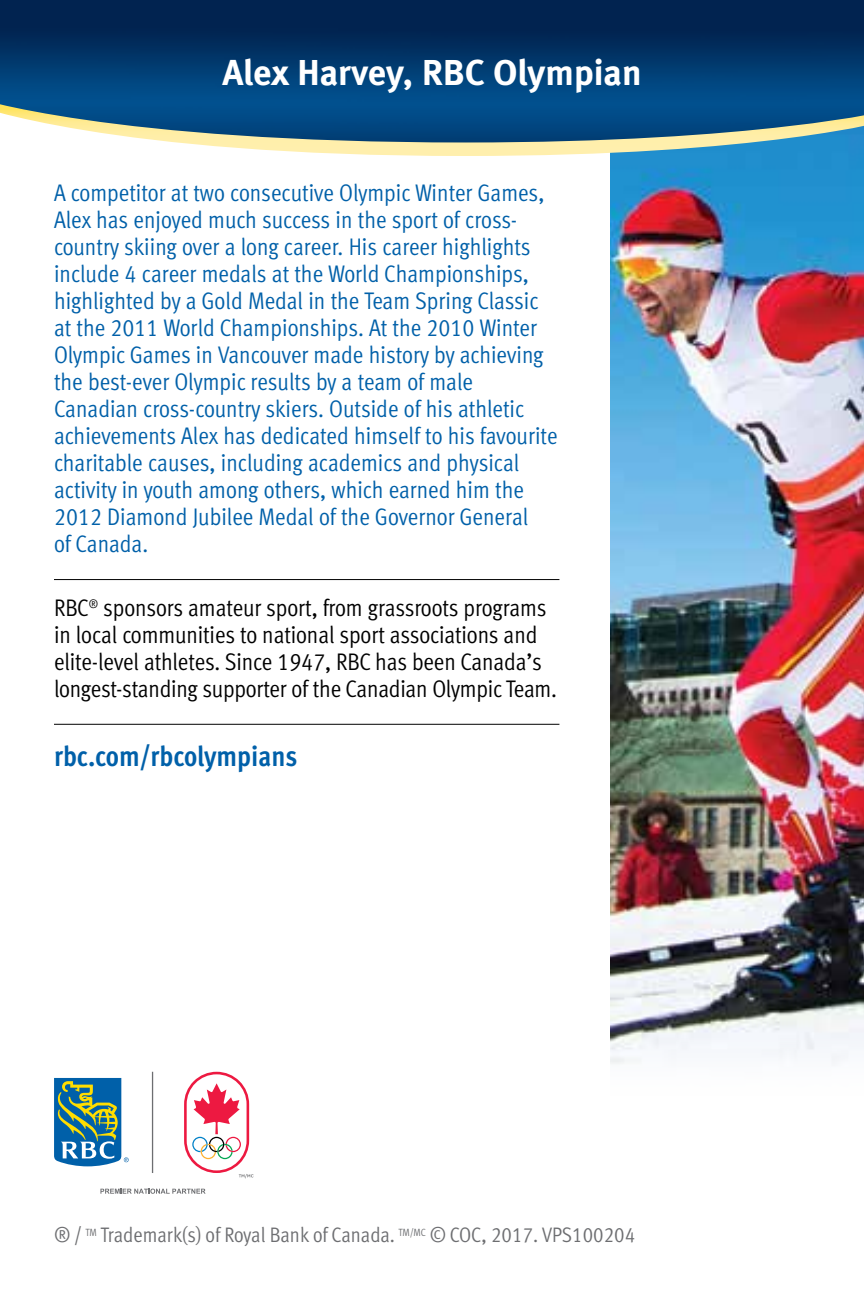
<style>
.page{position:relative;width:864px;height:1296px;background:#fff}
.page>*{position:absolute;margin:0;border:0;box-sizing:border-box;transform-origin:0 0}
.t1{font:36px "Meta Bold LF";color:#fff}
.t2{font:28.5px "Meta Cond Bold LF";color:#0060a9}
.t3{font:24px/27px "Meta Cond Normal LF";color:#0060a9}
.t4{font:24px/27px "Meta Cond Normal LF";letter-spacing:-.01em;color:#000}
.t5{font:21px "Meta Cond Normal LF";color:#6d6e71}
</style>
<div class="page">
<img style="left:611px;top:156px;width:253px;height:908px">
<hr style="left:152px;top:1072px;width:1px;height:101px;background:#6d6e71">
<svg style="left:100px;top:1189px;width:106px;height:5px"></svg>
<svg style="left:54px;top:1078px;width:75px;height:88px;background:#57909d"></svg>
<svg style="left:184px;top:1072px;width:70px;height:106px"></svg>
<svg style="left:173px;top:142px;width:691px;height:14px;background:#c0d5c1"></svg>
<img style="left:0;top:0;width:864px;height:142px">
<hr style="left:54px;top:579px;width:505px;height:1px;background:#000">
<hr style="left:54px;top:724px;width:505px;height:1px;background:#000">
<h1 class="t1" style="left:222px;top:51px;width:421px">Alex Harvey, RBC Olympian</h1>
<p class="t3" style="left:54px;top:179px;width:505px">A competitor at two consecutive Olympic Winter Games, Alex has enjoyed much success in the sport of cross&shy;country skiing over a long career. His career highlights include 4 career medals at the World Championships, highlighted by a Gold Medal in the Team Spring Classic at the 2011 World Championships. At the 2010 Winter Olympic Games in Vancouver made history by achieving the best-ever Olympic results by a team of male Canadian cross-country skiers. Outside of his athletic achievements Alex has dedicated himself to his favourite charitable causes, including academics and physical activity in youth among others, which earned him the 2012 Diamond Jubilee Medal of the Governor General<br>of Canada.</p>
<p class="t4" style="left:54px;top:594px;width:505px">RBC<sup>®</sup> sponsors amateur sport, from grassroots programs in local communities to national sport associations and elite-level athletes. Since 1947, RBC has been Canada’s longest-standing supporter of the Canadian Olympic Team.</p>
<p class="t2" style="left:54px;top:740px;width:245px">rbc.com/rbcolympians</p>
<p class="t5" style="left:54px;top:1223px;width:583px">® / <sup>TM</sup> Trademark(s) of Royal Bank of Canada. <sup>TM/MC</sup> © COC, 2017. VPS100204</p>
</div>
